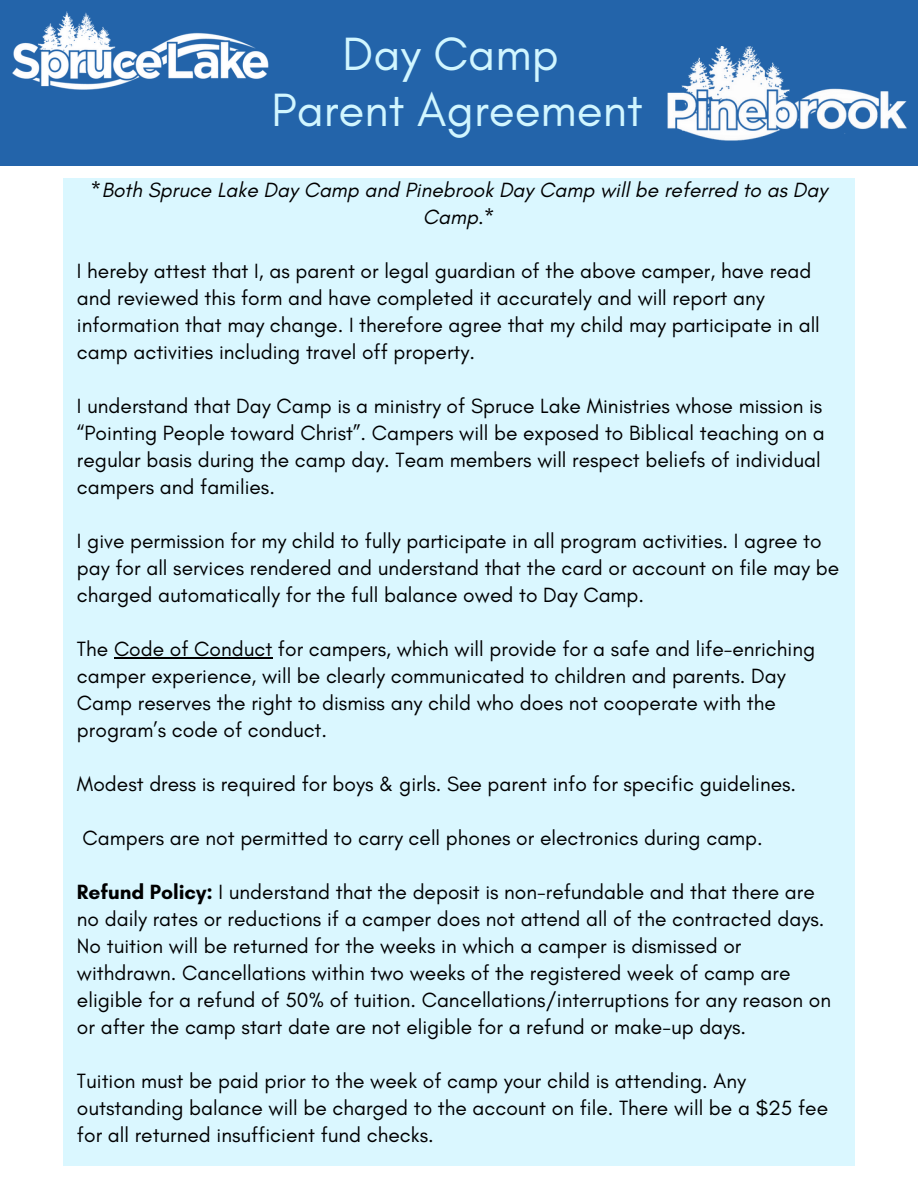
<style>
.page{position:relative;width:918px;height:1188px;background:#fff}
.page>*{position:absolute;margin:0;border:0;box-sizing:border-box;transform-origin:0 0}
.t1{font:47.55px/56.2px "Glacial Indifference";color:#d1f6ff;text-align:center}
.t2{font:21px/27px "Glacial Indifference";color:#000}
.t3{font:italic 21px/27px "Glacial Indifference";color:#000;text-align:center}
.s1{font-weight:700}
</style>
<div class="page">
<div style="left:0;top:0;width:918px;height:165px;background:#2364aa"></div>
<img style="left:667px;top:47px;width:240px;height:94px">
<img style="left:12px;top:11px;width:257px;height:79px">
<div style="left:64px;top:178px;width:790px;height:988px;background:#daf7ff"></div>
<hr style="left:114px;top:657px;width:158px;height:1px;background:#000">
<p class="t1" style="left:272px;top:25px;width:373px">Day Camp<br>Parent Agreement</p>
<h1 class="t3" style="left:91px;top:176px;width:738px">*Both Spruce Lake Day Camp and Pinebrook Day Camp will be referred to as Day<br>Camp.*</h1>
<p class="t2" style="left:77px;top:257px;width:744px">I hereby attest that I, as parent or legal guardian of the above camper, have read and reviewed this form and have completed it accurately and will report any information that may change. I therefore agree that my child may participate in all camp activities including travel off property.</p>
<p class="t2" style="left:77px;top:392px;width:749px">I understand that Day Camp is a ministry of Spruce Lake Ministries whose mission is “Pointing People toward Christ”. Campers will be exposed to Biblical teaching on a regular basis during the camp day. Team members will respect beliefs of individual campers and families.</p>
<p class="t2" style="left:77px;top:527px;width:764px">I give permission for my child to fully participate in all program activities. I agree to pay for all services rendered and understand that the card or account on file may be charged automatically for the full balance owed to Day Camp.</p>
<p class="t2" style="left:77px;top:635px;width:740px">The Code of Conduct for campers, which will provide for a safe and life-enriching camper experience, will be clearly communicated to children and parents. Day Camp reserves the right to dismiss any child who does not cooperate with the program’s code of conduct.</p>
<p class="t2" style="left:77px;top:770px;width:721px">Modest dress is required for boys &amp; girls. See parent info for specific guidelines.</p>
<p class="t2" style="left:83px;top:824px;width:682px">Campers are not permitted to carry cell phones or electronics during camp.</p>
<p class="t2" style="left:77px;top:878px;width:756px"><span class="s1">Refund Policy:</span> I understand that the deposit is non-refundable and that there are no daily rates or reductions if a camper does not attend all of the contracted days.<br>No tuition will be returned for the weeks in which a camper is dismissed or withdrawn. Cancellations within two weeks of the registered week of camp are eligible for a refund of 50% of tuition. Cancellations/interruptions for any reason on or after the camp start date are not eligible for a refund or make-up days.</p>
<p class="t2" style="left:77px;top:1067px;width:753px">Tuition must be paid prior to the week of camp your child is attending. Any outstanding balance will be charged to the account on file. There will be a $25 fee for all returned insufficient fund checks.</p>
</div>
